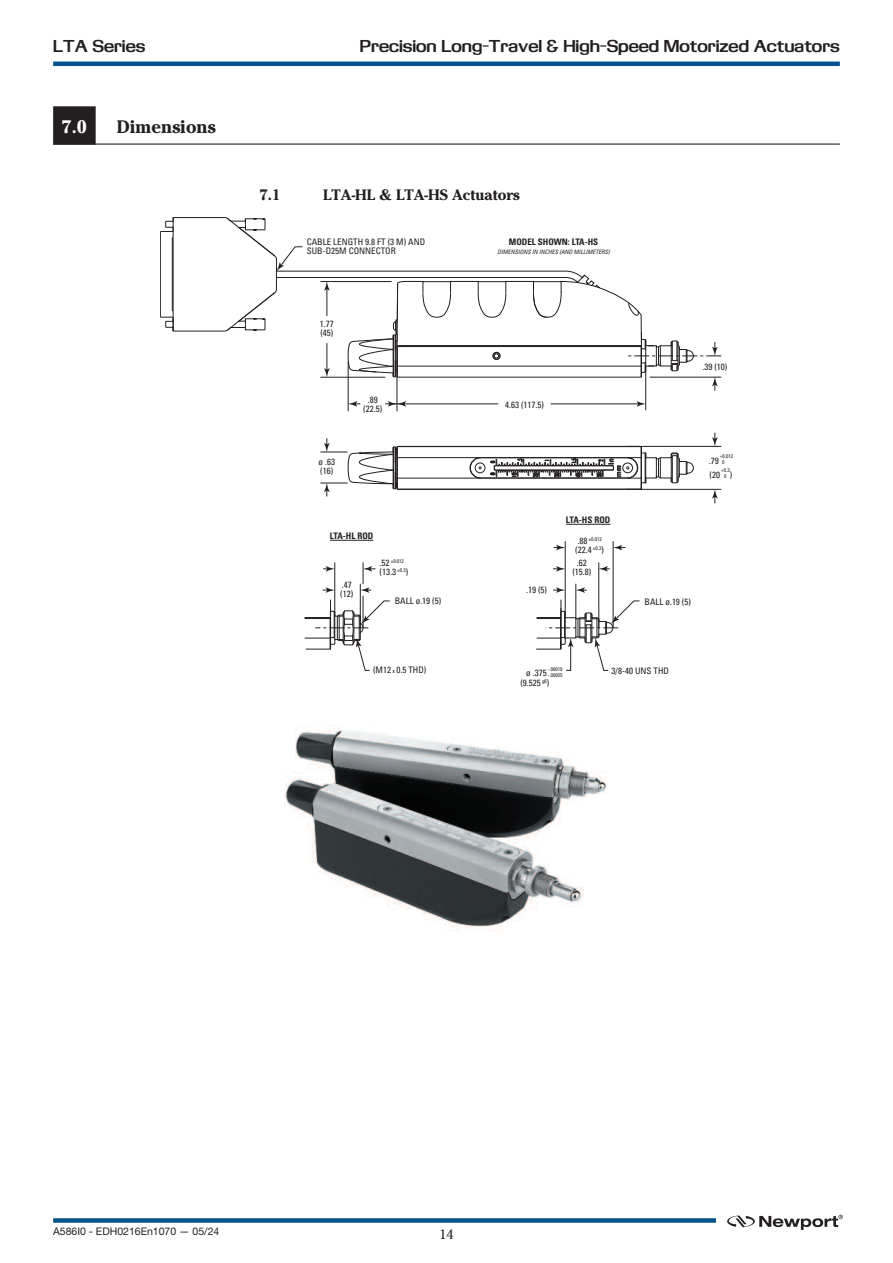
<style>
.page{position:relative;width:893px;height:1263px;background:#fff}
.page>*{position:absolute;margin:0;border:0;box-sizing:border-box;transform-origin:0 0}
.t1{font:700 18px "Cheltenham";color:#231f20}
.t2{font:700 15px "Kasse FLF";color:#231f20}
.t3{font:700 15px "Cheltenham";color:#231f20}
.t4{font:13.5px "Cheltenham";color:#231f20}
.t5{font:10.5px "Helvetica Neue LT Pro";color:#231f20}
.t6{font:condensed 9px/9px "Univers";color:#231f20}
.t7{font:700 condensed 9px "Univers";color:#231f20}
.t8{font:italic condensed 6px "Univers";color:#231f20}
.t9{font:condensed 5.25px/5.7px "Univers";color:#231f20}
.s1{color:#fff}
.s2{font-size:9px}
.s3{font-size:6px}
</style>
<div class="page">
<hr style="left:53px;top:62px;width:787px;height:4px;background:#00548b">
<div style="left:53px;top:1218px;width:787px;height:5px;background:#00548b"></div>
<div style="left:716px;top:1212px;width:128px;height:25px;background:#fff"></div>
<svg style="left:727px;top:1215px;width:116px;height:15px"></svg>
<div style="left:53px;top:106px;width:43px;height:39px;background:#231f20"></div>
<hr style="left:53px;top:144px;width:787px;height:1px;background:#231f20">
<hr style="left:385px;top:404px;width:113px;height:1px;background:#231f20">
<svg style="left:349px;top:401px;width:11px;height:6px"></svg>
<hr style="left:397px;top:377px;width:1px;height:34px;background:#231f20">
<hr style="left:348px;top:361px;width:1px;height:50px;background:#231f20">
<hr style="left:627px;top:446px;width:94px;height:1px;background:#231f20">
<hr style="left:627px;top:489px;width:94px;height:1px;background:#231f20">
<svg style="left:712px;top:433px;width:6px;height:13px"></svg>
<svg style="left:712px;top:489px;width:6px;height:14px"></svg>
<svg style="left:554px;top:545px;width:11px;height:5px"></svg>
<svg style="left:614px;top:545px;width:12px;height:5px"></svg>
<hr style="left:613px;top:541px;width:1px;height:87px;background:#231f20">
<hr style="left:565px;top:541px;width:1px;height:71px;background:#231f20">
<svg style="left:553px;top:566px;width:12px;height:6px"></svg>
<svg style="left:599px;top:566px;width:11px;height:6px"></svg>
<svg style="left:577px;top:587px;width:10px;height:6px"></svg>
<svg style="left:553px;top:587px;width:12px;height:6px"></svg>
<hr style="left:566px;top:524px;width:44px;height:1px;background:#231f20">
<hr style="left:598px;top:562px;width:1px;height:66px;background:#231f20">
<hr style="left:576px;top:584px;width:1px;height:34px;background:#231f20">
<hr style="left:330px;top:540px;width:43px;height:1px;background:#231f20">
<svg style="left:323px;top:566px;width:12px;height:6px"></svg>
<hr style="left:363px;top:596px;width:1px;height:32px;background:#231f20">
<hr style="left:335px;top:562px;width:1px;height:50px;background:#231f20">
<svg style="left:323px;top:587px;width:12px;height:6px"></svg>
<svg style="left:360px;top:562px;width:15px;height:31px"></svg>
<hr style="left:360px;top:584px;width:1px;height:44px;background:#231f20">
<svg style="left:320px;top:438px;width:375px;height:58px"></svg>
<svg style="left:160px;top:217px;width:418px;height:161px"></svg>
<hr style="left:551px;top:404px;width:88px;height:1px;background:#231f20">
<svg style="left:637px;top:401px;width:8px;height:6px"></svg>
<hr style="left:645px;top:372px;width:1px;height:38px;background:#231f20">
<svg style="left:359px;top:274px;width:362px;height:117px"></svg>
<svg style="left:388px;top:401px;width:18px;height:6px"></svg>
<svg style="left:536px;top:599px;width:104px;height:72px"></svg>
<svg style="left:304px;top:599px;width:86px;height:72px"></svg>
<img style="left:284px;top:725px;width:323px;height:206px">
<h2 class="t2" style="left:53px;top:36px;width:94px">LTA Series</h2>
<h2 class="t2" style="left:360px;top:36px;width:481px">Precision Long-Travel &amp; High-Speed Motorized Actuators</h2>
<h1 class="t1" style="left:62px;top:120px;width:155px"><span class="s1">7.0 —</span>Dimensions</h1>
<h2 class="t3" style="left:259px;top:189px;width:22px">7.1</h2>
<h2 class="t3" style="left:323px;top:189px;width:198px">LTA-HL &amp; LTA-HS Actuators</h2>
<p class="t6" style="left:307px;top:238px;width:120px">CABLE LENGTH 9.8 FT (3 M) AND<br>SUB-D25M CONNECTOR</p>
<p class="t7" style="left:509px;top:239px;width:91px">MODEL SHOWN: LTA-HS</p>
<p class="t8" style="left:497px;top:250px;width:114px">DIMENSIONS IN INCHES (AND MILLIMETERS)</p>
<p class="t6" style="left:320px;top:320px;width:15px">1.77 (45)</p>
<p class="t6" style="left:702px;top:363px;width:26px">.39 (10)</p>
<p class="t6" style="left:363px;top:396px;width:20px;text-align:center">.89 (22.5)</p>
<p class="t6" style="left:505px;top:401px;width:40px">4.63 (117.5)</p>
<p class="t6" style="left:319px;top:458px;width:18px">ø .63 (16)</p>
<p class="t6" style="left:709px;top:457px;width:11px">.79</p>
<p class="t9" style="left:722px;top:454px;width:12px;text-indent:-2px">+0.012<br>0</p>
<p class="t6" style="left:710px;top:471px;width:12px">(20</p>
<p class="t9" style="left:721px;top:468px;width:12px;text-align:center">+0.3<br>0 <span class="s2">)</span></p>
<p class="t7" style="left:566px;top:517px;width:46px">LTA-HS ROD</p>
<p class="t7" style="left:330px;top:533px;width:45px">LTA-HL ROD</p>
<p class="t9" style="left:380px;top:559px;width:26px"><span class="s2">.52</span> ±0.012</p>
<p class="t6" style="left:380px;top:568px;width:30px">(13.3 <sup>±0.3</sup>)</p>
<p class="t9" style="left:577px;top:536px;width:26px"><span class="s2">.88</span> ±0.012</p>
<p class="t6" style="left:575px;top:544px;width:30px;line-height:13px">(22.4 <sup>±0.3</sup>) .62</p>
<p class="t6" style="left:572px;top:568px;width:20px">(15.8)</p>
<p class="t6" style="left:340px;top:581px;width:14px">.47 (12)</p>
<p class="t6" style="left:395px;top:597px;width:48px">BALL ø.19 (5)</p>
<p class="t6" style="left:526px;top:586px;width:22px">.19 (5)</p>
<p class="t6" style="left:644px;top:598px;width:48px">BALL ø.19 (5)</p>
<p class="t6" style="left:373px;top:666px;width:55px">(M12 <span class="s3">x</span> 0.5 THD)</p>
<p class="t6" style="left:520px;top:669px;width:31px;line-height:9.8px;text-align:center">ø .375 (9.525 <sup>g6</sup>)</p>
<p class="t9" style="left:548px;top:666px;width:16px">-.00019 -.00055</p>
<p class="t6" style="left:612px;top:667px;width:59px">3/8-40 UNS THD</p>
<p class="t5" style="left:53px;top:1225px;width:168px">A586I0 - EDH0216En1070 — 05/24</p>
<h3 class="t4" style="left:439px;top:1226px;width:16px">14</h3>
</div>
